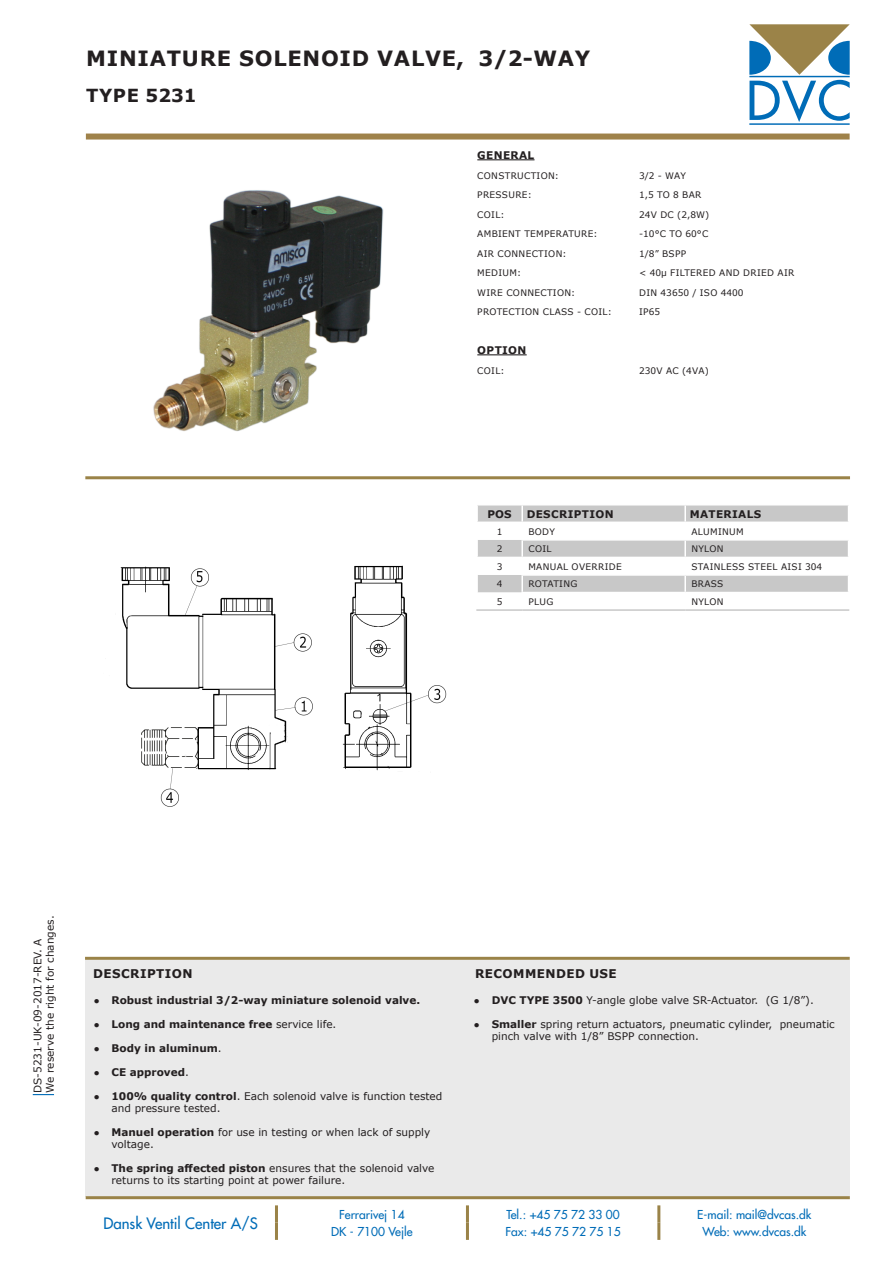
<style>
.page{position:relative;width:893px;height:1263px;background:#fff}
.page>*{position:absolute;margin:0;border:0;box-sizing:border-box;transform-origin:0 0}
.Datablad_A_overskrif{font:700 21px "Verdana";letter-spacing:.035em;color:#231f20}
.Datablad_B_Underover{font:700 18px "Verdana";letter-spacing:.015em;color:#231f20}
.t1{font:15.3px "Futura LT";color:#006cb7}
.t2{font:12px "Futura LT";color:#006cb7}
.Datablad_H_Beskrivel{font:700 12px "Verdana";letter-spacing:.035em;color:#231f20}
.Datablad_I_Beskrivel{font:12px "Verdana";color:#231f20}
.Datablad_I_Beskrivel-2{font:10.5px/12px "Verdana";color:#231f20}
.Datablad_I_Beskrivel-3{font:700 10.5px "Verdana";color:#231f20}
.Datablad_N_Bundtekst{font:10.5px "Verdana";color:#231f20}
.Datablad_I_Beskrivel-4{font:700 10.5px "Verdana";letter-spacing:.035em;color:#231f20}
.Datablad_C_Rubrikove{font:700 10.5px "Verdana";letter-spacing:.035em;color:#231f20}
.Datablad_D_Rubriktek{font:9px "Verdana";letter-spacing:.035em;color:#231f20}
.Datablad_G_Tabelteks{font:9px "Verdana";letter-spacing:.035em;color:#231f20}
.Datablad_D_Rubriktek-2{font:9px "Verdana";color:#231f20}
.Datablad_D_Rubriktek-3{font:9px "Verdana";letter-spacing:.01em;color:#231f20}
.s1{font-weight:400}
.s2{font-weight:700}
</style>
<div class="page">
<hr style="left:275px;top:1205px;width:3px;height:17px;background:#9a8348">
<hr style="left:466px;top:1205px;width:3px;height:17px;background:#9a8348">
<hr style="left:657px;top:1205px;width:3px;height:17px;background:#9a8348">
<hr style="left:275px;top:1222px;width:3px;height:18px;background:#9a8348">
<hr style="left:466px;top:1222px;width:3px;height:18px;background:#9a8348">
<hr style="left:657px;top:1222px;width:3px;height:18px;background:#9a8348">
<svg style="left:33px;top:1094px;width:21px;height:1px"></svg>
<div style="left:85px;top:960px;width:765px;height:236px;background:#eaeaea"></div>
<div style="left:86px;top:134px;width:764px;height:6px;background:#9f824a"></div>
<hr style="left:85px;top:476px;width:765px;height:3px;background:#9a8348">
<hr style="left:85px;top:957px;width:765px;height:3px;background:#9a8348">
<hr style="left:86px;top:1196px;width:764px;height:3px;background:#9a8348">
<svg style="left:749px;top:24px;width:101px;height:98px"></svg>
<hr style="left:749px;top:123px;width:101px;height:2px;background:#006cb7">
<img style="left:153px;top:190px;width:230px;height:241px">
<img style="left:120px;top:565px;width:327px;height:242px">
<hr style="left:477px;top:159px;width:57px;height:1px;background:#231f20">
<hr style="left:477px;top:354px;width:50px;height:1px;background:#231f20">
<svg style="left:477px;top:505px;width:371px;height:88px"></svg>
<hr style="left:476px;top:557px;width:46px;height:1px;background:#fff">
<hr style="left:522px;top:609px;width:163px;height:2px;background:#c8c8c8">
<hr style="left:685px;top:609px;width:164px;height:2px;background:#c8c8c8">
<hr style="left:476px;top:609px;width:46px;height:2px;background:#c8c8c8">
<p class="Datablad_A_overskrif" style="left:86px;top:43px;width:506px">MINIATURE SOLENOID VALVE, 3/2-WAY</p>
<p class="Datablad_B_Underover" style="left:86px;top:82px;width:112px">TYPE 5231</p>
<p class="Datablad_C_Rubrikove" style="left:477px;top:148px;width:59px">GENERAL</p>
<p class="Datablad_D_Rubriktek" style="left:477px;top:169px;width:83px">CONSTRUCTION:</p>
<p class="Datablad_D_Rubriktek" style="left:639px;top:169px;width:48px">3/2 - WAY</p>
<p class="Datablad_D_Rubriktek" style="left:477px;top:189px;width:56px">PRESSURE:</p>
<p class="Datablad_D_Rubriktek" style="left:639px;top:189px;width:64px">1,5 TO 8 BAR</p>
<p class="Datablad_D_Rubriktek" style="left:477px;top:208px;width:29px">COIL:</p>
<p class="Datablad_D_Rubriktek" style="left:639px;top:208px;width:72px">24V DC (2,8W)</p>
<p class="Datablad_D_Rubriktek" style="left:477px;top:228px;width:122px">AMBIENT TEMPERATURE:</p>
<p class="Datablad_D_Rubriktek" style="left:639px;top:228px;width:71px">-10°C TO 60°C</p>
<p class="Datablad_D_Rubriktek" style="left:477px;top:247px;width:91px">AIR CONNECTION:</p>
<p class="Datablad_D_Rubriktek" style="left:639px;top:247px;width:49px">1/8” BSPP</p>
<p class="Datablad_D_Rubriktek" style="left:477px;top:267px;width:45px">MEDIUM:</p>
<p class="Datablad_D_Rubriktek" style="left:639px;top:267px;width:157px">&lt; 40µ FILTERED AND DRIED AIR</p>
<p class="Datablad_D_Rubriktek" style="left:477px;top:286px;width:100px">WIRE CONNECTION:</p>
<p class="Datablad_D_Rubriktek-2" style="left:639px;top:286px;width:106px">DIN 43650 / ISO 4400</p>
<p class="Datablad_D_Rubriktek" style="left:477px;top:306px;width:136px">PROTECTION CLASS - COIL:</p>
<p class="Datablad_D_Rubriktek" style="left:639px;top:306px;width:23px">IP65</p>
<p class="Datablad_C_Rubrikove" style="left:477px;top:343px;width:51px">OPTION</p>
<p class="Datablad_D_Rubriktek" style="left:477px;top:364px;width:29px">COIL:</p>
<p class="Datablad_D_Rubriktek-3" style="left:639px;top:364px;width:71px">230V AC (4VA)</p>
<p class="Datablad_I_Beskrivel-3" style="left:488px;top:506px;width:26px">POS</p>
<p class="Datablad_I_Beskrivel-4" style="left:527px;top:506px;width:88px">DESCRIPTION</p>
<p class="Datablad_I_Beskrivel-4" style="left:690px;top:506px;width:73px">MATERIALS</p>
<p class="Datablad_D_Rubriktek" style="left:497px;top:525px;width:7px">1</p>
<p class="Datablad_G_Tabelteks" style="left:528px;top:525px;width:28px">BODY</p>
<p class="Datablad_G_Tabelteks" style="left:691px;top:525px;width:54px">ALUMINUM</p>
<p class="Datablad_D_Rubriktek" style="left:497px;top:543px;width:7px">2</p>
<p class="Datablad_G_Tabelteks" style="left:528px;top:543px;width:25px">COIL</p>
<p class="Datablad_G_Tabelteks" style="left:691px;top:543px;width:34px">NYLON</p>
<p class="Datablad_D_Rubriktek" style="left:497px;top:560px;width:7px">3</p>
<p class="Datablad_G_Tabelteks" style="left:528px;top:560px;width:95px">MANUAL OVERRIDE</p>
<p class="Datablad_G_Tabelteks" style="left:691px;top:560px;width:132px">STAINLESS STEEL AISI 304</p>
<p class="Datablad_D_Rubriktek" style="left:497px;top:578px;width:7px">4</p>
<p class="Datablad_G_Tabelteks" style="left:528px;top:578px;width:51px">ROTATING</p>
<p class="Datablad_G_Tabelteks" style="left:691px;top:578px;width:34px">BRASS</p>
<p class="Datablad_D_Rubriktek" style="left:497px;top:595px;width:7px">5</p>
<p class="Datablad_G_Tabelteks" style="left:528px;top:595px;width:26px">PLUG</p>
<p class="Datablad_G_Tabelteks" style="left:691px;top:595px;width:34px">NYLON</p>
<p class="Datablad_N_Bundtekst" style="left:43px;top:1093px;width:179px;rotate:-90deg">We reserve the right for changes.</p>
<p class="Datablad_N_Bundtekst" style="left:30px;top:1093px;width:156px;rotate:-90deg">DS-5231-UK-09-2017-REV. A</p>
<p class="Datablad_H_Beskrivel" style="left:93px;top:965px;width:101px">DESCRIPTION</p>
<p class="Datablad_I_Beskrivel" style="left:93px;top:992px;width:8px">•</p>
<p class="Datablad_I_Beskrivel" style="left:93px;top:1016px;width:8px">•</p>
<p class="Datablad_I_Beskrivel" style="left:93px;top:1040px;width:8px">•</p>
<p class="Datablad_I_Beskrivel" style="left:93px;top:1064px;width:8px">•</p>
<p class="Datablad_I_Beskrivel" style="left:93px;top:1088px;width:8px">•</p>
<p class="Datablad_I_Beskrivel" style="left:93px;top:1124px;width:8px">•</p>
<p class="Datablad_I_Beskrivel" style="left:93px;top:1160px;width:8px">•</p>
<p class="Datablad_I_Beskrivel-3" style="left:111px;top:993px;width:310px">Robust industrial 3/2-way miniature solenoid valve.</p>
<p class="Datablad_I_Beskrivel-3" style="left:111px;top:1017px;width:226px">Long and maintenance free <span class="s1">service life.</span></p>
<p class="Datablad_I_Beskrivel-3" style="left:111px;top:1041px;width:112px">Body in aluminum<span class="s1">.</span></p>
<p class="Datablad_I_Beskrivel-3" style="left:111px;top:1065px;width:79px">CE approved<span class="s1">.</span></p>
<p class="Datablad_I_Beskrivel-2" style="left:111px;top:1090px;width:332px"><span class="s2">100% quality control</span>. Each solenoid valve is function tested and pressure tested.</p>
<p class="Datablad_I_Beskrivel-2" style="left:111px;top:1126px;width:320px"><span class="s2">Manuel operation</span> for use in testing or when lack of supply voltage.</p>
<p class="Datablad_I_Beskrivel-2" style="left:111px;top:1162px;width:325px"><span class="s2">The spring affected piston</span> ensures that the solenoid valve returns to its starting point at power failure.</p>
<p class="Datablad_H_Beskrivel" style="left:475px;top:965px;width:143px">RECOMMENDED USE</p>
<p class="Datablad_I_Beskrivel" style="left:473px;top:992px;width:8px">•</p>
<p class="Datablad_I_Beskrivel" style="left:473px;top:1016px;width:8px">•</p>
<p class="Datablad_I_Beskrivel-2" style="left:492px;top:994px;width:324px"><span class="s2">DVC TYPE 3500</span> Y-angle globe valve SR-Actuator. (G 1/8”).</p>
<p class="Datablad_I_Beskrivel-2" style="left:492px;top:1018px;width:345px"><span class="s2">Smaller</span> spring return actuators, pneumatic cylinder, pneumatic pinch valve with 1/8” BSPP connection.</p>
<h3 class="t1" style="left:103px;top:1213px;width:156px">Dansk Ventil Center A/S</h3>
<p class="t2" style="left:339px;top:1207px;width:67px">Ferrarivej 14</p>
<p class="t2" style="left:506px;top:1207px;width:115px">Tel.: +45 75 72 33 00</p>
<p class="t2" style="left:697px;top:1207px;width:116px">E-mail: mail@dvcas.dk</p>
<p class="t2" style="left:331px;top:1224px;width:83px">DK - 7100 Vejle</p>
<p class="t2" style="left:505px;top:1224px;width:117px">Fax: +45 75 72 75 15</p>
<p class="t2" style="left:702px;top:1224px;width:105px">Web: www.dvcas.dk</p>
</div>
